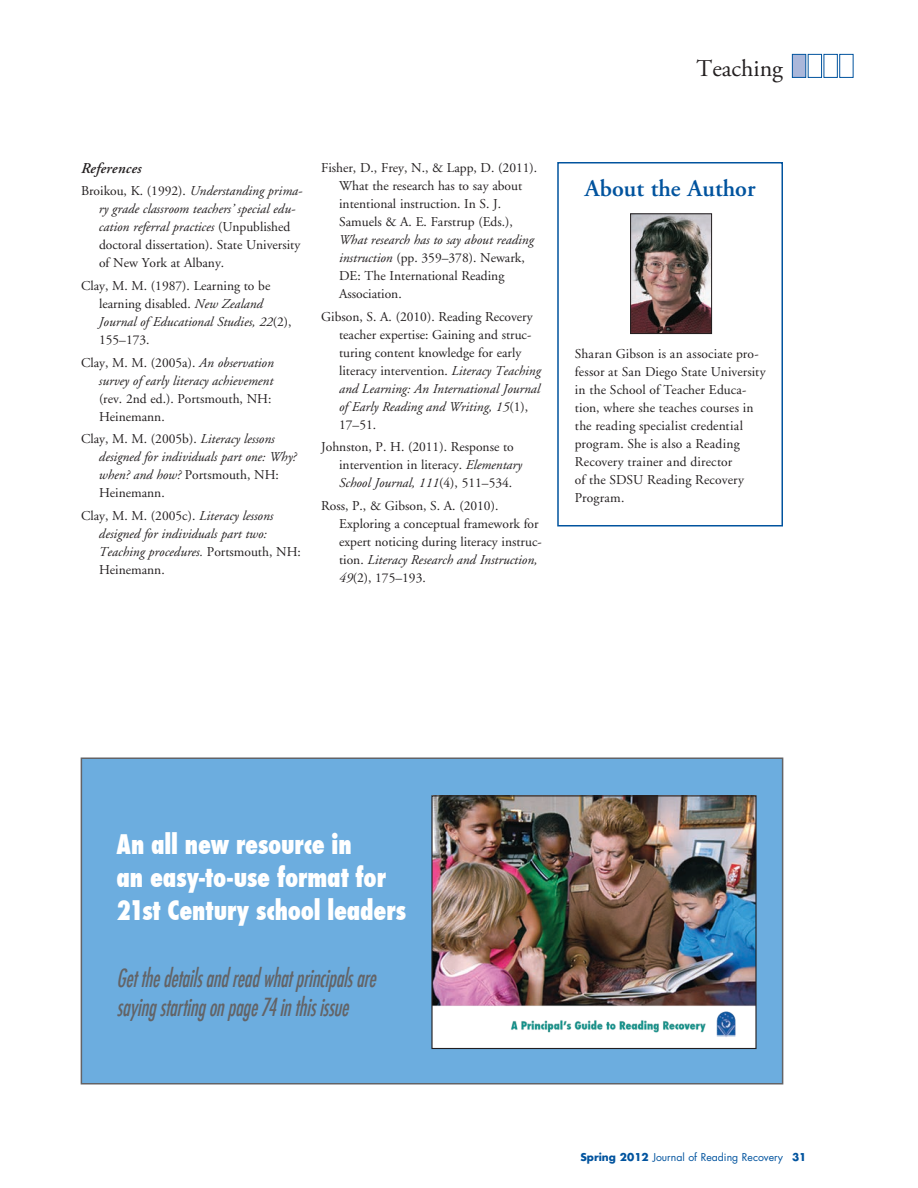
<style>
.page{position:relative;width:918px;height:1188px;background:#fff}
.page>*{position:absolute;margin:0;border:0;box-sizing:border-box;transform-origin:0 0}
.t1{font:800 condensed 26.4px/33px "Futura";letter-spacing:-.005em;color:#fff;scale:.91 1}
.t2{font:italic 500 condensed 24.3px/28.5px "Futura";color:#636366;scale:.8 1}
.article_title_16pt{font:600 24px "Adobe Garamond";color:#01539e}
.t3{font:24px "Adobe Garamond Pro";color:#231f20}
.sub-subheads{font:italic 600 15px "Adobe Garamond";letter-spacing:.015em;color:#231f20}
.references{font:13.5px/18px "Adobe Garamond";color:#231f20}
.text{font:13.5px/18px "Adobe Garamond";letter-spacing:.01em;color:#231f20}
.references-2{font:italic 13.5px/18px "Adobe Garamond";color:#231f20}
.t4{font:10.5px "Futura Std";color:#01539e}
.s1{font-style:italic}
.s2{font-style:normal}
.s3{font-weight:700}
</style>
<div class="page">
<div style="left:792px;top:54px;width:14px;height:24px;background:#aab7da;border:1px solid #01539e"></div>
<div style="left:808px;top:54px;width:14px;height:24px;background:#fff;border:1px solid #01539e"></div>
<div style="left:824px;top:54px;width:14px;height:24px;border:1px solid #01539e"></div>
<div style="left:839px;top:54px;width:15px;height:24px;border:1px solid #01539e"></div>
<div style="left:557px;top:162px;width:226px;height:364px;border:2px solid #01539e"></div>
<img style="left:632px;top:215px;width:78px;height:117px">
<div style="left:630px;top:213px;width:82px;height:121px;border:1px solid #231f20"></div>
<div style="left:81px;top:758px;width:702px;height:326px;background:#6caddf"></div>
<div style="left:81px;top:758px;width:702px;height:326px;border:2px solid #636366"></div>
<div style="left:432px;top:796px;width:324px;height:252px;background:#fff"></div>
<img style="left:433px;top:797px;width:322px;height:240px">
<div style="left:431px;top:795px;width:326px;height:254px;border:1px solid #231f20"></div>
<p class="sub-subheads" style="left:81px;top:160px;width:62px">References</p>
<p class="references" style="left:99px;top:182px;width:205px;text-indent:-18px">Broikou, K. (1992). <span class="s1">Understanding prima&shy;ry grade classroom teachers’ special edu&shy;cation referral practices</span> (Unpublished doctoral dissertation). State University of New York at Albany.</p>
<p class="references" style="left:99px;top:277px;width:194px;text-indent:-18px">Clay, M. M. (1987). Learning to be learning disabled. <span class="s1">New Zealand<br>Journal of Educational Studies, 22</span>(2),<br>155–173.</p>
<p class="references" style="left:99px;top:354px;width:176px;text-indent:-18px">Clay, M. M. (2005a). <span class="s1">An observation survey of early literacy achievement </span>(rev. 2nd ed.). Portsmouth, NH:<br>Heinemann.</p>
<p class="references-2" style="left:99px;top:430px;width:199px;text-indent:-18px"><span class="s2">Clay, M. M. (2005b).</span> Literacy lessons designed for individuals part one: Why? when? and how? <span class="s2">Portsmouth, NH:<br>Heinemann.</span></p>
<p class="references-2" style="left:99px;top:507px;width:204px;text-indent:-18px"><span class="s2">Clay, M. M. (2005c).</span> Literacy lessons designed for individuals part two:<br>Teaching procedures. <span class="s2">Portsmouth, NH:<br>Heinemann.</span></p>
<p class="references" style="left:339px;top:159px;width:198px;text-indent:-18px">Fisher, D., Frey, N., &amp; Lapp, D. (2011).<br>What the research has to say about intentional instruction. In S. J.<br>Samuels &amp; A. E. Farstrup (Eds.),<br><span class="s1">What research has to say about reading instruction</span> (pp. 359–378). Newark,<br>DE: The International Reading<br>Association.</p>
<p class="references" style="left:339px;top:308px;width:203px;text-indent:-18px">Gibson, S. A. (2010). Reading Recovery teacher expertise: Gaining and struc&shy;turing content knowledge for early literacy intervention. <span class="s1">Literacy Teaching and Learning: An International Journal of Early Reading and Writing, 15</span>(1), 17–51.</p>
<p class="references" style="left:339px;top:438px;width:184px;text-indent:-18px">Johnston, P. H. (2011). Response to intervention in literacy. <span class="s1">Elementary<br>School Journal, 111</span>(4), 511–534.</p>
<p class="references" style="left:339px;top:497px;width:204px;text-indent:-18px">Ross, P., &amp; Gibson, S. A. (2010).<br>Exploring a conceptual framework for expert noticing during literacy instruc&shy;tion. <span class="s1">Literacy Research and Instruction, 49</span>(2), 175–193.</p>
<h3 class="t3" style="left:697px;top:54px;width:88px">Teaching</h3>
<p class="article_title_16pt" style="left:585px;top:175px;width:172px">About the Author</p>
<p class="text" style="left:575px;top:345px;width:193px">Sharan Gibson is an associate pro&shy;fessor at San Diego State University in the School of Teacher Educa&shy;tion, where she teaches courses in the reading specialist credential program. She is also a Reading<br>Recovery trainer and director<br>of the SDSU Reading Recovery<br>Program.</p>
<p class="t1" style="left:117px;top:828px;width:320px">An all new resource in<br>an easy-to-use format for<br>21st Century school leaders</p>
<p class="t2" style="left:117px;top:964px;width:333px">Getthedetailsandreadwhatprincipalsare sayingstartingonpage74inthisissue</p>
<p class="t4" style="left:580px;top:1150px;width:228px"><span class="s3">Spring 2012</span> Journal of Reading Recovery <span class="s3">31</span></p>
</div>
